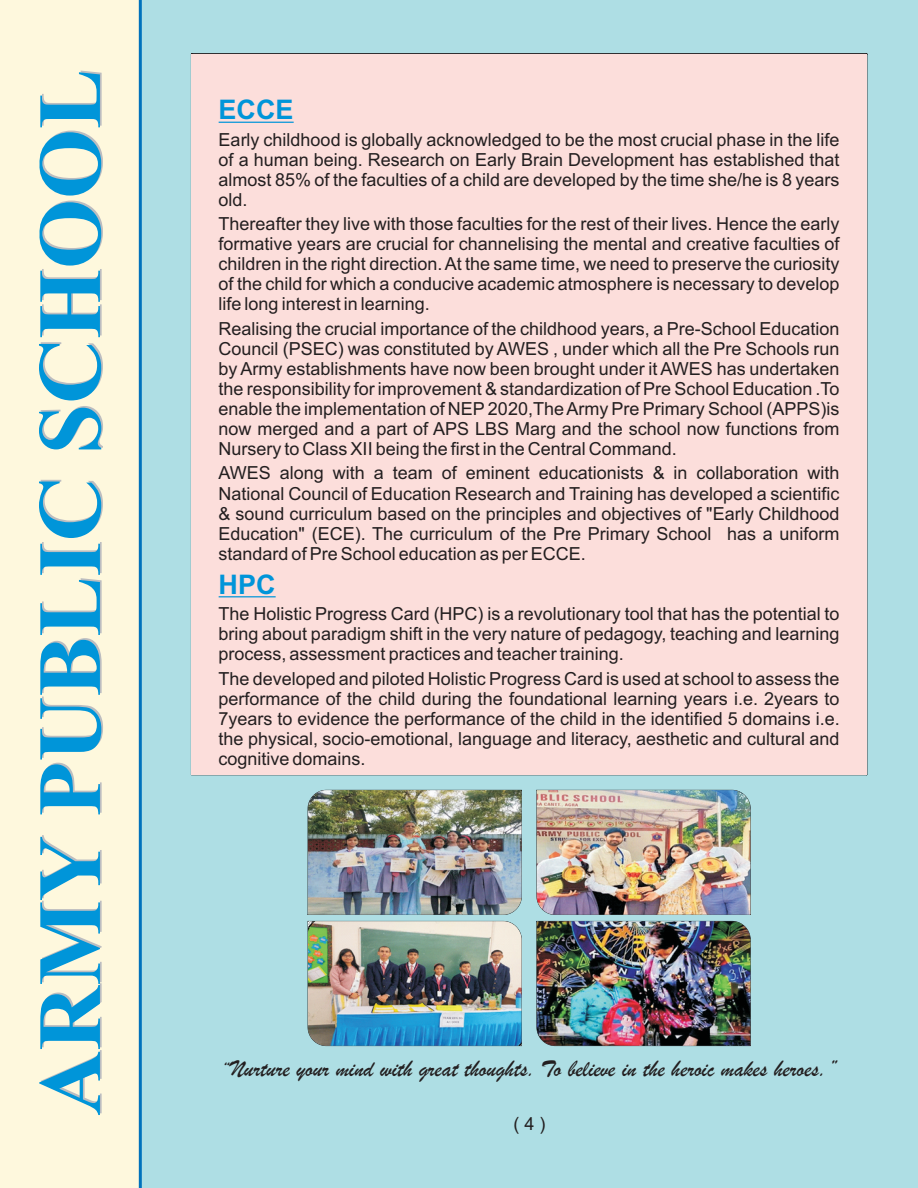
<style>
.page{position:relative;width:918px;height:1188px;background:#aedee4}
.page>*{position:absolute;margin:0;border:0;box-sizing:border-box;transform-origin:0 0}
.t1{font:700 90px "Times New Roman";color:#0095d9}
.t2{font:700 27px "Arial";color:#0095d9}
.t3{font:italic 24px "Brush Script";color:#231f20}
.t4{font:18px/20.1px "Arial";color:#231f20;text-align:justify}
.s1{font-size:21px}
</style>
<div class="page">
<div style="left:0;top:0;width:140px;height:1188px;background:#fef8dd"></div>
<div style="left:192px;top:54px;width:675px;height:720px;background:#fcdedb"></div>
<hr style="left:219px;top:122px;width:75px;height:1px;background:#0095d9">
<hr style="left:219px;top:596px;width:57px;height:1px;background:#0095d9">
<img style="left:308px;top:790px;width:214px;height:125px">
<img style="left:308px;top:921px;width:214px;height:125px">
<img style="left:537px;top:790px;width:213px;height:125px">
<img style="left:537px;top:921px;width:213px;height:125px">
<hr style="left:139px;top:0;width:3px;height:1188px;background:#0072bc">
<h1 class="t1" style="left:39px;top:1116px;width:1048px;rotate:-90deg">ARMY PUBLIC SCHOOL</h1>
<h2 class="t2" style="left:219px;top:100px;width:77px">ECCE</h2>
<p class="t4" style="left:219px;top:131px;width:622px">Early childhood is globally acknowledged to be the most crucial phase in the life of a human being. Research on Early Brain Development has established that almost 85% of the faculties of a child are developed by the time she/he is 8 years old.</p>
<p class="t4" style="left:219px;top:215px;width:623px">Thereafter they live with those faculties for the rest of their lives. Hence the early formative years are crucial for channelising the mental and creative faculties of children in the right direction. At the same time, we need to preserve the curiosity of the child for which a conducive academic atmosphere is necessary to develop life long interest in learning.</p>
<p class="t4" style="left:219px;top:320px;width:623px">Realising the crucial importance of the childhood years, a Pre-School Education Council (PSEC) was constituted by AWES , under which all the Pre Schools run by Army establishments have now been brought under it AWES has undertaken the responsibility for improvement &amp; standardization of Pre School Education .To enable the implementation of NEP 2020,The Army Pre Primary School (APPS)is now merged and a part of APS LBS Marg and the school now functions from Nursery to Class XII being the first in the Central Command.</p>
<p class="t4" style="left:219px;top:465px;width:623px">AWES along with a team of eminent educationists &amp; in collaboration with National Council of Education Research and Training has developed a scientific &amp; sound curriculum based on the principles and objectives of "Early Childhood Education" (ECE). The curriculum of the Pre Primary School has a uniform standard of Pre School education as per ECCE.</p>
<h2 class="t2" style="left:219px;top:574px;width:58px">HPC</h2>
<p class="t4" style="left:219px;top:605px;width:622px">The Holistic Progress Card (HPC) is a revolutionary tool that has the potential to bring about paradigm shift in the very nature of pedagogy, teaching and learning process, assessment practices and teacher training.</p>
<p class="t4" style="left:219px;top:670px;width:623px">The developed and piloted Holistic Progress Card is used at school to assess the performance of the child during the foundational learning years i.e. 2years to 7years to evidence the performance of the child in the identified 5 domains i.e. the physical, socio-emotional, language and literacy, aesthetic and cultural and cognitive domains.</p>
<h3 class="t3" style="left:221px;top:1062px;width:619px"><span class="s1">“</span>Nurture your mind with great thoughts. To believe in the heroic makes heroes.”</h3>
<p class="t4" style="left:513px;top:1115px;width:34px">( 4 )</p>
</div>
